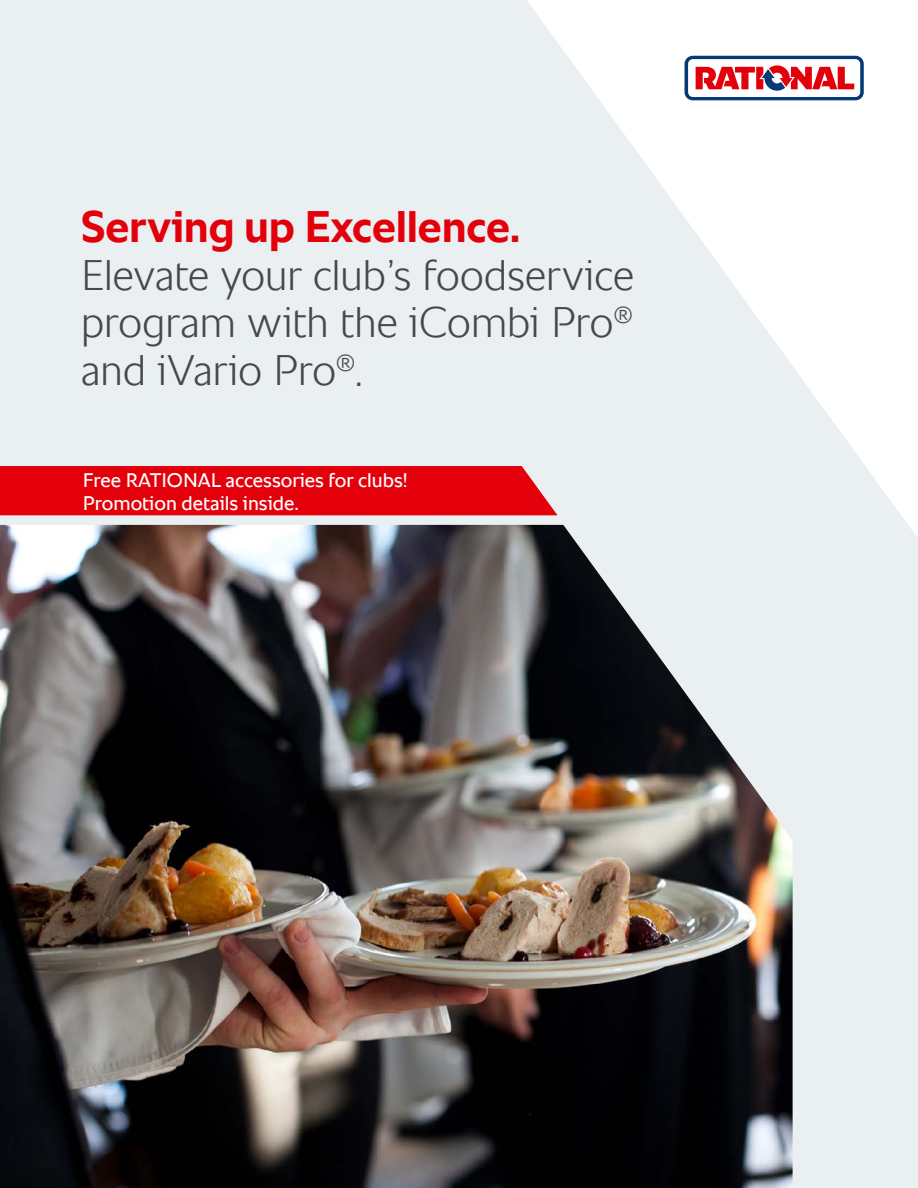
<style>
.page{position:relative;width:918px;height:1188px;background:#eaeff2}
.page>*{position:absolute;margin:0;border:0;box-sizing:border-box;transform-origin:0 0}
.t1{font:700 45px "RATIONAL Sans TT";letter-spacing:-.005em;color:#e3000b}
.t2{font:300 43.5px/48px "RATIONAL Sans TT";letter-spacing:-.01em;color:#484847;text-align:justify}
.t3{font:20.1px/22.5px "RATIONAL Sans TT";color:#fff}
</style>
<div class="page">
<div style="left:0;top:466px;width:527px;height:49px;background:#e3000b"></div>
<svg style="left:527px;top:0;width:391px;height:538px"></svg>
<svg style="left:685px;top:56px;width:179px;height:44px;background:#c6919f"></svg>
<img style="left:0;top:525px;width:793px;height:663px">
<p class="t1" style="left:81px;top:194px;width:441px">Serving up Excellence.</p>
<p class="t2" style="left:81px;top:251px;width:555px">Elevate your club’s foodservice program with the iCombi Pro<sup>® </sup>and iVario Pro<sup>®</sup>.</p>
<p class="t3" style="left:83px;top:469px;width:326px">Free RATIONAL accessories for clubs!<br>Promotion details inside.</p>
</div>
